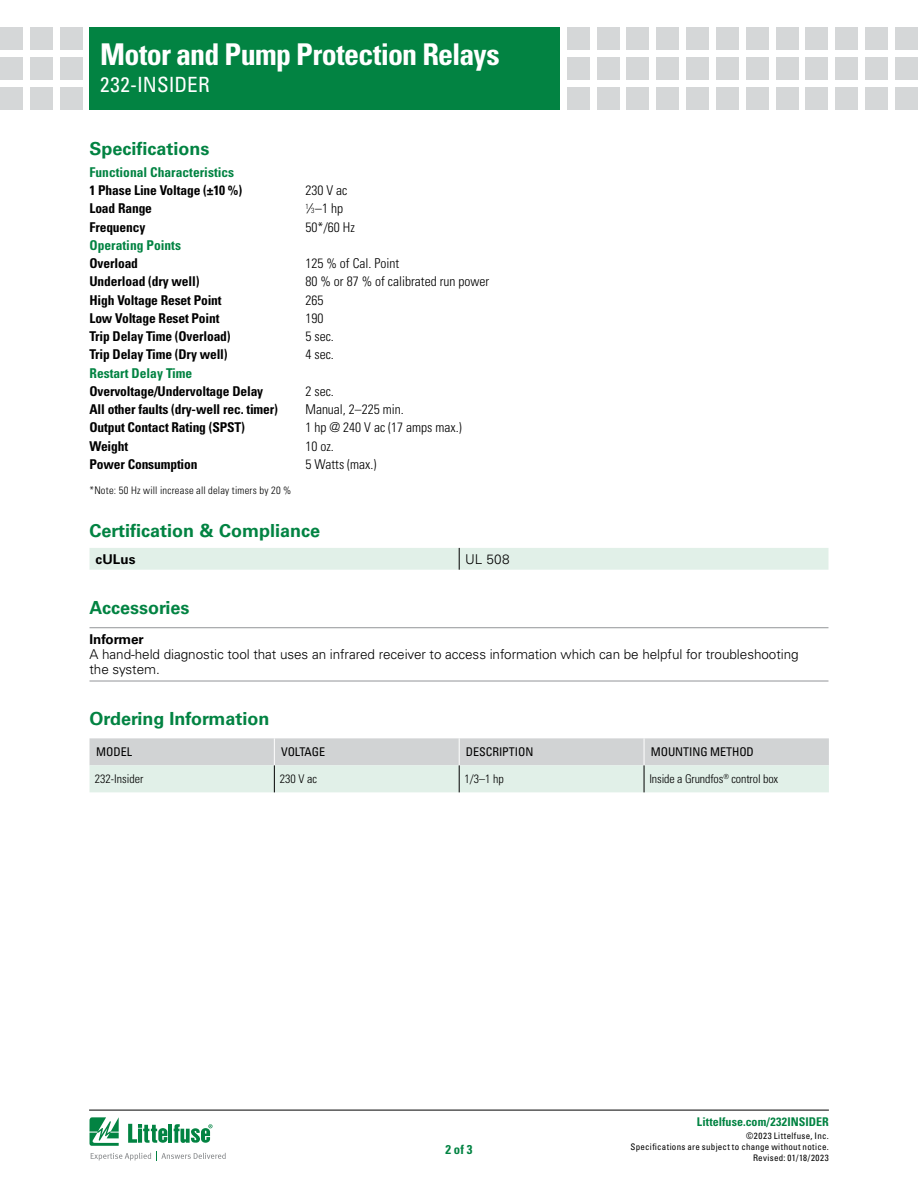
<style>
.page{position:relative;width:918px;height:1188px;background:#fff}
.page>*{position:absolute;margin:0;border:0;box-sizing:border-box;transform-origin:0 0}
.t1{font:700 condensed 30px "Univers LT Std";letter-spacing:-.02em;color:#fff}
.t2{font:condensed 21px "Univers LT Std";letter-spacing:.005em;color:#fff}
.FACTS_HEAD{font:700 18px "Univers LT Std";color:#028342}
.Note{font:700 18px "Univers LT Std";color:#028342}
.Specifications_Neste{font:700 condensed 13.5px "Univers LT Std";letter-spacing:-.01em;color:#000}
.Specifications_Neste-2{font:300 condensed 13.5px "Univers LT Std";color:#000}
.Acess_table_text{font:300 13.5px/15px "Univers LT Std";letter-spacing:-.005em;color:#000}
.Specifications_Neste-3{font:700 condensed 13.5px "Univers LT Std";color:#028342}
.Body_1{font:700 13.5px "Univers LT Std";letter-spacing:.005em;color:#000}
.Body_1-2{font:300 13.5px "Univers LT Std";color:#000}
.t3{font:700 condensed 12.75px "Univers LT Std";color:#028342}
.Ordering_Info_text{font:300 condensed 12px "Univers LT Std";letter-spacing:-.01em;color:#000}
.Order_info_chart_hea{font:condensed 12px "Univers LT Std";letter-spacing:-.005em;color:#000}
.t4{font:700 condensed 12px "Univers LT Std";letter-spacing:.005em;color:#028342}
.Note-2{font:300 condensed 10.5px "Univers LT Std";letter-spacing:.02em;color:#000}
.t5{font:condensed 9px/10.8px "Univers LT Std";letter-spacing:.03em;color:#000;text-align:right}
.s1{font-size:7.35px}
.s2{font-weight:700}
</style>
<div class="page">
<hr style="left:89px;top:1110px;width:740px;height:1px;background:#000">
<svg style="left:90px;top:1117px;width:136px;height:44px"></svg>
<div style="left:90px;top:27px;width:470px;height:82px;background:#028342"></div>
<div style="left:60px;top:27px;width:23px;height:23px;background:#d5d7d8"></div>
<div style="left:60px;top:57px;width:23px;height:23px;background:#d5d7d8"></div>
<div style="left:60px;top:87px;width:23px;height:22px;background:#d5d7d8"></div>
<div style="left:30px;top:27px;width:23px;height:23px;background:#d5d7d8"></div>
<div style="left:30px;top:57px;width:23px;height:23px;background:#d5d7d8"></div>
<div style="left:30px;top:87px;width:23px;height:22px;background:#d5d7d8"></div>
<div style="left:0;top:27px;width:23px;height:23px;background:#d5d7d8"></div>
<div style="left:0;top:57px;width:23px;height:23px;background:#d5d7d8"></div>
<div style="left:0;top:87px;width:23px;height:22px;background:#d5d7d8"></div>
<div style="left:567px;top:27px;width:23px;height:23px;background:#d5d7d8"></div>
<div style="left:567px;top:57px;width:23px;height:23px;background:#d5d7d8"></div>
<div style="left:567px;top:87px;width:23px;height:22px;background:#d5d7d8"></div>
<div style="left:597px;top:27px;width:23px;height:23px;background:#d5d7d8"></div>
<div style="left:597px;top:57px;width:23px;height:23px;background:#d5d7d8"></div>
<div style="left:597px;top:87px;width:23px;height:22px;background:#d5d7d8"></div>
<div style="left:627px;top:27px;width:22px;height:23px;background:#d5d7d8"></div>
<div style="left:627px;top:57px;width:22px;height:23px;background:#d5d7d8"></div>
<div style="left:627px;top:87px;width:22px;height:22px;background:#d5d7d8"></div>
<div style="left:656px;top:27px;width:23px;height:23px;background:#d5d7d8"></div>
<div style="left:656px;top:57px;width:23px;height:23px;background:#d5d7d8"></div>
<div style="left:656px;top:87px;width:23px;height:22px;background:#d5d7d8"></div>
<div style="left:686px;top:27px;width:23px;height:23px;background:#d5d7d8"></div>
<div style="left:686px;top:57px;width:23px;height:23px;background:#d5d7d8"></div>
<div style="left:686px;top:87px;width:23px;height:22px;background:#d5d7d8"></div>
<div style="left:716px;top:27px;width:23px;height:23px;background:#d5d7d8"></div>
<div style="left:716px;top:57px;width:23px;height:23px;background:#d5d7d8"></div>
<div style="left:716px;top:87px;width:23px;height:22px;background:#d5d7d8"></div>
<div style="left:746px;top:27px;width:23px;height:23px;background:#d5d7d8"></div>
<div style="left:746px;top:57px;width:23px;height:23px;background:#d5d7d8"></div>
<div style="left:746px;top:87px;width:23px;height:22px;background:#d5d7d8"></div>
<div style="left:805px;top:27px;width:23px;height:23px;background:#d5d7d8"></div>
<div style="left:805px;top:57px;width:23px;height:23px;background:#d5d7d8"></div>
<div style="left:805px;top:87px;width:23px;height:22px;background:#d5d7d8"></div>
<div style="left:776px;top:27px;width:22px;height:23px;background:#d5d7d8"></div>
<div style="left:776px;top:57px;width:22px;height:23px;background:#d5d7d8"></div>
<div style="left:776px;top:87px;width:22px;height:22px;background:#d5d7d8"></div>
<div style="left:835px;top:27px;width:23px;height:23px;background:#d5d7d8"></div>
<div style="left:835px;top:57px;width:23px;height:23px;background:#d5d7d8"></div>
<div style="left:835px;top:87px;width:23px;height:22px;background:#d5d7d8"></div>
<div style="left:865px;top:27px;width:23px;height:23px;background:#d5d7d8"></div>
<div style="left:865px;top:57px;width:23px;height:23px;background:#d5d7d8"></div>
<div style="left:865px;top:87px;width:23px;height:22px;background:#d5d7d8"></div>
<div style="left:895px;top:27px;width:23px;height:23px;background:#d5d7d8"></div>
<div style="left:895px;top:57px;width:23px;height:23px;background:#d5d7d8"></div>
<div style="left:895px;top:87px;width:23px;height:22px;background:#d5d7d8"></div>
<div style="left:90px;top:548px;width:738px;height:22px;background:#e1f0e8"></div>
<hr style="left:90px;top:681px;width:738px;height:1px;background:#939598">
<hr style="left:90px;top:627px;width:738px;height:1px;background:#939598">
<svg style="left:90px;top:738px;width:739px;height:54px;background:#d9e1dd"></svg>
<h1 class="t1" style="left:100px;top:36px;width:401px">Motor and Pump Protection Relays</h1>
<h2 class="t2" style="left:100px;top:71px;width:111px">232-INSIDER</h2>
<p class="FACTS_HEAD" style="left:90px;top:138px;width:122px">Specifications</p>
<p class="Specifications_Neste-3" style="left:90px;top:164px;width:146px">Functional Characteristics</p>
<p class="Specifications_Neste" style="left:90px;top:182px;width:154px">1 Phase Line Voltage (±10 %)</p>
<p class="Specifications_Neste-2" style="left:306px;top:182px;width:43px">230 V ac</p>
<p class="Specifications_Neste" style="left:90px;top:200px;width:64px">Load Range</p>
<p class="Specifications_Neste-2" style="left:306px;top:201px;width:39px"><sup>1</sup>⁄<span class="s1">3</span>–1 hp</p>
<p class="Specifications_Neste" style="left:90px;top:219px;width:57px">Frequency</p>
<p class="Specifications_Neste-2" style="left:306px;top:219px;width:51px">50*/60 Hz</p>
<p class="Specifications_Neste-3" style="left:90px;top:237px;width:93px">Operating Points</p>
<p class="Specifications_Neste" style="left:90px;top:255px;width:50px">Overload</p>
<p class="Specifications_Neste-2" style="left:306px;top:255px;width:95px">125 % of Cal. Point</p>
<p class="Specifications_Neste" style="left:90px;top:273px;width:111px">Underload (dry well)</p>
<p class="Specifications_Neste-2" style="left:306px;top:274px;width:185px">80 % or 87 % of calibrated run power</p>
<p class="Specifications_Neste" style="left:90px;top:292px;width:134px">High Voltage Reset Point</p>
<p class="Specifications_Neste-2" style="left:306px;top:292px;width:19px">265</p>
<p class="Specifications_Neste" style="left:90px;top:310px;width:132px">Low Voltage Reset Point</p>
<p class="Specifications_Neste-2" style="left:306px;top:310px;width:19px">190</p>
<p class="Specifications_Neste" style="left:90px;top:328px;width:143px">Trip Delay Time (Overload)</p>
<p class="Specifications_Neste-2" style="left:306px;top:328px;width:30px">5 sec.</p>
<p class="Specifications_Neste" style="left:90px;top:346px;width:140px">Trip Delay Time (Dry well)</p>
<p class="Specifications_Neste-2" style="left:306px;top:346px;width:30px">4 sec.</p>
<p class="Specifications_Neste-3" style="left:90px;top:364px;width:104px">Restart Delay Time</p>
<p class="Specifications_Neste" style="left:90px;top:383px;width:175px">Overvoltage/Undervoltage Delay</p>
<p class="Specifications_Neste-2" style="left:306px;top:383px;width:30px">2 sec.</p>
<p class="Specifications_Neste" style="left:90px;top:401px;width:190px">All other faults (dry-well rec. timer)</p>
<p class="Specifications_Neste-2" style="left:306px;top:401px;width:100px">Manual, 2–225 min.</p>
<p class="Specifications_Neste" style="left:90px;top:419px;width:157px">Output Contact Rating (SPST)</p>
<p class="Specifications_Neste-2" style="left:306px;top:419px;width:158px">1 hp @ 240 V ac (17 amps max.)</p>
<p class="Specifications_Neste" style="left:90px;top:437px;width:40px">Weight</p>
<p class="Specifications_Neste-2" style="left:306px;top:438px;width:30px">10 oz.</p>
<p class="Specifications_Neste" style="left:90px;top:456px;width:110px">Power Consumption</p>
<p class="Specifications_Neste-2" style="left:306px;top:456px;width:72px">5 Watts (max.)</p>
<p class="Note-2" style="left:90px;top:484px;width:203px">*Note: 50 Hz will increase all delay timers by 20 %</p>
<p class="Note" style="left:90px;top:520px;width:232px">Certification &amp; Compliance</p>
<p class="Body_1" style="left:96px;top:551px;width:42px">cULus</p>
<p class="Body_1-2" style="left:465px;top:551px;width:46px">UL 508</p>
<p class="FACTS_HEAD" style="left:90px;top:597px;width:101px">Accessories</p>
<p class="Acess_table_text" style="left:90px;top:632px;width:711px"><span class="s2">Informer<br></span>A hand-held diagnostic tool that uses an infrared receiver to access information which can be helpful for troubleshooting the system.</p>
<p class="FACTS_HEAD" style="left:90px;top:708px;width:181px">Ordering Information</p>
<p class="Order_info_chart_hea" style="left:96px;top:744px;width:37px">MODEL</p>
<p class="Order_info_chart_hea" style="left:281px;top:744px;width:46px">VOLTAGE</p>
<p class="Order_info_chart_hea" style="left:466px;top:744px;width:69px">DESCRIPTION</p>
<p class="Order_info_chart_hea" style="left:651px;top:744px;width:105px">MOUNTING METHOD</p>
<p class="Ordering_Info_text" style="left:95px;top:772px;width:50px">232-Insider</p>
<p class="Ordering_Info_text" style="left:280px;top:772px;width:39px">230 V ac</p>
<p class="Ordering_Info_text" style="left:465px;top:772px;width:41px">1/3–1 hp</p>
<p class="Ordering_Info_text" style="left:649px;top:772px;width:130px">Inside a Grundfos<sup>®</sup> control box</p>
<p class="t3" style="left:445px;top:1142px;width:29px">2 of 3</p>
<p class="t4" style="left:697px;top:1115px;width:134px">Littelfuse.com/232INSIDER</p>
<p class="t5" style="left:631px;top:1131px;width:200px">©2023 Littelfuse, Inc.<br>Specifications are subject to change without notice.<br>Revised: 01/18/2023</p>
</div>
